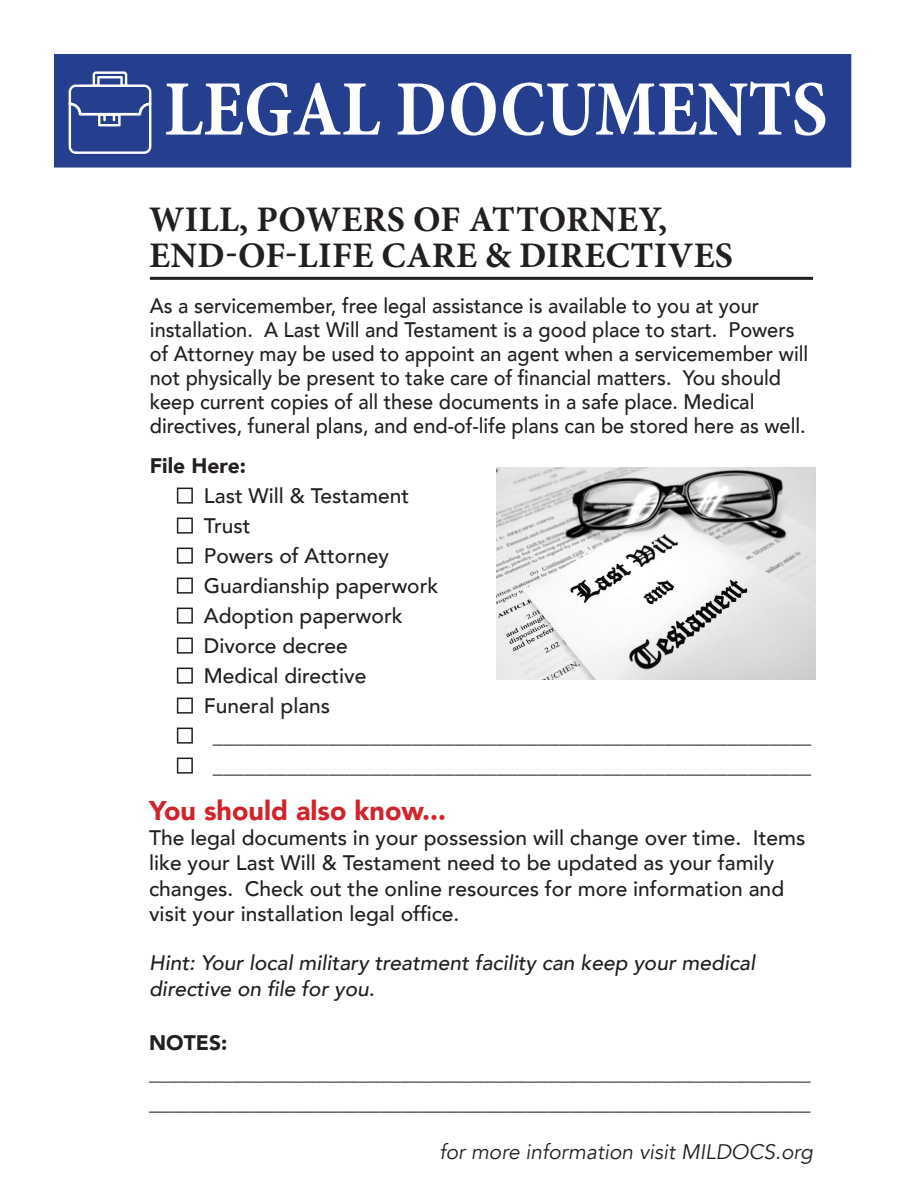
<style>
.page{position:relative;width:918px;height:1188px;background:#fff}
.page>*{position:absolute;margin:0;border:0;box-sizing:border-box;transform-origin:0 0}
.t1{font:700 condensed 79.5px "Minion Pro";color:#fff}
.t2{font:700 36px "Minion Pro";letter-spacing:.01em;color:#231f20}
.t3{font:900 27px "Avenir";color:#d1232a}
.t4{font:500 21px/25.2px "Avenir";color:#231f20}
.t5{font:500 21px/24px "Avenir";color:#231f20;scale:.95 1}
.t6{font:900 21px "Avenir";color:#231f20}
.t7{font:italic 500 21px/25.2px "Avenir";color:#231f20}
.t8{font:italic 21px "Avenir";color:#231f20}
</style>
<div class="page">
<div style="left:54px;top:54px;width:797px;height:114px;background:#253f8e;border:2px solid #253f8e"></div>
<hr style="left:150px;top:277px;width:663px;height:3px;background:#231f20">
<svg style="left:69px;top:71px;width:82px;height:83px"></svg>
<img style="left:496px;top:467px;width:320px;height:213px">
<p class="t1" style="left:164px;top:54px;width:665px">LEGAL DOCUMENTS</p>
<p class="t2" style="left:149px;top:195px;width:520px">WILL, POWERS OF ATTORNEY,</p>
<p class="t2" style="left:149px;top:231px;width:585px">END-OF-LIFE CARE &amp; DIRECTIVES</p>
<p class="t5" style="left:150px;top:293px;width:695px">As a servicemember, free legal assistance is available to you at your installation. A Last Will and Testament is a good place to start. Powers of Attorney may be used to appoint an agent when a servicemember will not physically be present to take care of financial matters. You should keep current copies of all these documents in a safe place. Medical directives, funeral plans, and end-of-life plans can be stored here as well.</p>
<p class="t6" style="left:150px;top:448px;width:98px">File Here:</p>
<p class="t4" style="left:177px;top:482px;width:234px">■ Last Will &amp; Testament</p>
<p class="t4" style="left:177px;top:512px;width:75px">■ Trust</p>
<p class="t4" style="left:177px;top:542px;width:214px">■ Powers of Attorney</p>
<p class="t4" style="left:177px;top:572px;width:263px">■ Guardianship paperwork</p>
<p class="t4" style="left:177px;top:602px;width:227px">■ Adoption paperwork</p>
<p class="t4" style="left:177px;top:632px;width:172px">■ Divorce decree</p>
<p class="t4" style="left:177px;top:662px;width:191px">■ Medical directive</p>
<p class="t4" style="left:177px;top:692px;width:155px">■ Funeral plans</p>
<p class="t4" style="left:177px;top:722px;width:636px">■ _________________________________________________________</p>
<p class="t4" style="left:177px;top:752px;width:636px">■ _________________________________________________________</p>
<p class="t3" style="left:149px;top:788px;width:298px">You should also know...</p>
<p class="t4" style="left:149px;top:824px;width:658px">The legal documents in your possession will change over time. Items like your Last Will &amp; Testament need to be updated as your family changes. Check out the online resources for more information and visit your installation legal office.</p>
<p class="t7" style="left:149px;top:951px;width:608px">Hint: Your local military treatment facility can keep your medical directive on file for you.</p>
<p class="t6" style="left:149px;top:1024px;width:80px">NOTES:</p>
<p class="t6" style="left:149px;top:1054px;width:663px">_______________________________________________________________</p>
<p class="t6" style="left:149px;top:1084px;width:663px">_______________________________________________________________</p>
<p class="t8" style="left:440px;top:1139px;width:375px">for more information visit MILDOCS.org</p>
</div>
